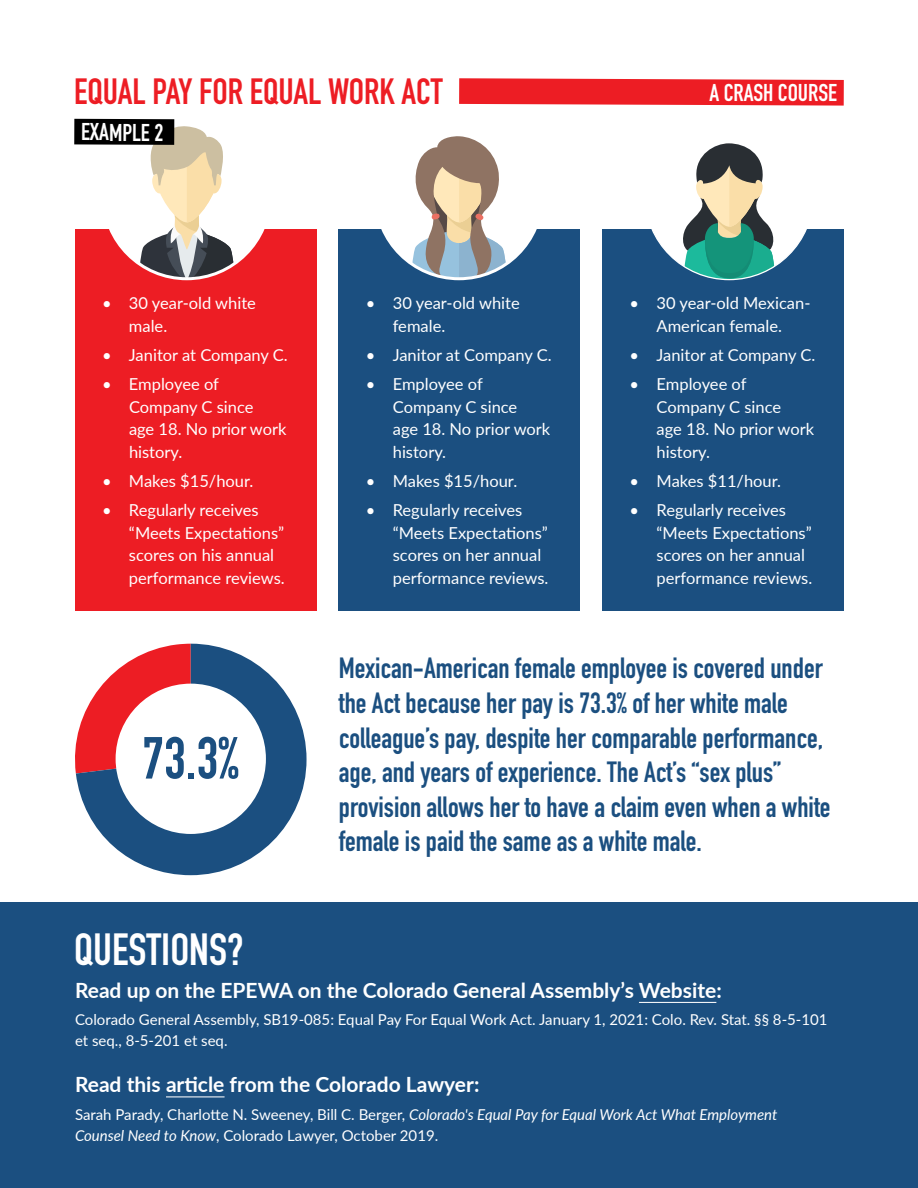
<style>
.page{position:relative;width:918px;height:1188px;background:#fff}
.page>*{position:absolute;margin:0;border:0;box-sizing:border-box;transform-origin:0 0}
.t1{font:700 58.35px "DIN Condensed";color:#1b4f80}
.t2{font:700 44.4px "DIN Condensed";color:#fff}
.t3{font:700 36px "DIN Condensed";color:#ed1d24}
.t4{font:700 28.8px/34.7px "DIN Condensed";color:#1b4f80}
.t5{font:700 24px "DIN Condensed";letter-spacing:-.005em;color:#fff}
.t6{font:700 21px "Lato";color:#fff}
.t7{font:16.5px/22.5px "Lato";color:#fff}
.t8{font:15px/21px "Lato";color:#fff}
.s1{font-style:italic}
</style>
<div class="page">
<div style="left:0;top:903px;width:918px;height:285px;background:#1b4f80"></div>
<hr style="left:639px;top:1002px;width:77px;height:1px;background:#fff">
<hr style="left:166px;top:1096px;width:59px;height:1px;background:#fff">
<svg style="left:76px;top:644px;width:231px;height:231px"></svg>
<div style="left:116px;top:684px;width:150px;height:150px;background:#fff;border-radius:50%"></div>
<div style="left:75px;top:229px;width:241px;height:382px;background:#ed1d24"></div>
<div style="left:339px;top:229px;width:241px;height:382px;background:#1b4f80"></div>
<div style="left:603px;top:229px;width:241px;height:382px;background:#1b4f80"></div>
<div style="left:103px;top:112px;width:167px;height:167px;background:#fff;border-radius:50%"></div>
<svg style="left:138px;top:125px;width:97px;height:153px"></svg>
<div style="left:376px;top:112px;width:166px;height:167px;background:#fff;border-radius:50%"></div>
<svg style="left:410px;top:136px;width:98px;height:142px"></svg>
<div style="left:74px;top:119px;width:100px;height:26px;background:#000"></div>
<div style="left:645px;top:111px;width:168px;height:169px;background:#fff;border-radius:50%"></div>
<svg style="left:681px;top:143px;width:95px;height:137px"></svg>
<svg style="left:459px;top:78px;width:385px;height:28px;background:#ee3036"></svg>
<h3 class="t3" style="left:74px;top:67px;width:370px">EQUAL PAY FOR EQUAL WORK ACT</h3>
<h3 class="t5" style="left:709px;top:77px;width:129px">A CRASH COURSE</h3>
<h3 class="t5" style="left:81px;top:116px;width:84px">EXAMPLE 2</h3>
<p class="t7" style="left:129px;top:291px;width:129px;text-indent:-27px">• 30 year-old white male.</p>
<p class="t7" style="left:102px;top:343px;width:187px">• Janitor at Company C.</p>
<p class="t7" style="left:129px;top:372px;width:159px;text-indent:-27px">• Employee of<br>Company C since<br>age 18. No prior work history.</p>
<p class="t7" style="left:102px;top:469px;width:153px">• Makes $15/hour.</p>
<p class="t7" style="left:129px;top:498px;width:157px;text-indent:-27px">• Regularly receives “Meets Expectations” scores on his annual performance reviews.</p>
<h1 class="t1" style="left:142px;top:719px;width:98px">73.3%</h1>
<p class="t7" style="left:393px;top:291px;width:129px;text-indent:-27px">• 30 year-old white female.</p>
<p class="t7" style="left:366px;top:343px;width:187px">• Janitor at Company C.</p>
<p class="t7" style="left:393px;top:372px;width:159px;text-indent:-27px">• Employee of<br>Company C since<br>age 18. No prior work history.</p>
<p class="t7" style="left:366px;top:469px;width:153px">• Makes $15/hour.</p>
<p class="t7" style="left:393px;top:498px;width:157px;text-indent:-27px">• Regularly receives “Meets Expectations” scores on her annual performance reviews.</p>
<p class="t7" style="left:630px;top:291px;width:182px;text-align:center">• 30 year-old Mexican-<br>American female.</p>
<p class="t7" style="left:630px;top:343px;width:187px">• Janitor at Company C.</p>
<p class="t7" style="left:657px;top:372px;width:159px;text-indent:-27px">• Employee of<br>Company C since<br>age 18. No prior work history.</p>
<p class="t7" style="left:630px;top:469px;width:153px">• Makes $11/hour.</p>
<p class="t7" style="left:657px;top:498px;width:157px;text-indent:-27px">• Regularly receives “Meets Expectations” scores on her annual performance reviews.</p>
<p class="t4" style="left:339px;top:651px;width:493px">Mexican-American female employee is covered under the Act because her pay is 73.3% of her white male colleague’s pay, despite her comparable performance, age, and years of experience. The Act’s “sex plus” provision allows her to have a claim even when a white female is paid the same as a white male.</p>
<h2 class="t2" style="left:74px;top:919px;width:171px">QUESTIONS?</h2>
<p class="t6" style="left:75px;top:974px;width:648px">Read up on the EPEWA on the Colorado General Assembly’s Website:</p>
<p class="t8" style="left:75px;top:1009px;width:754px">Colorado General Assembly, SB19-085: Equal Pay For Equal Work Act. January 1, 2021: Colo. Rev. Stat. §§ 8-5-101 et seq., 8-5-201 et seq.</p>
<p class="t6" style="left:75px;top:1069px;width:406px">Read this article from the Colorado Lawyer:</p>
<p class="t8" style="left:75px;top:1103px;width:704px">Sarah Parady, Charlotte N. Sweeney, Bill C. Berger, <span class="s1">Colorado's Equal Pay for Equal Work Act What Employment<br>Counsel Need to Know</span>, Colorado Lawyer, October 2019.</p>
</div>
